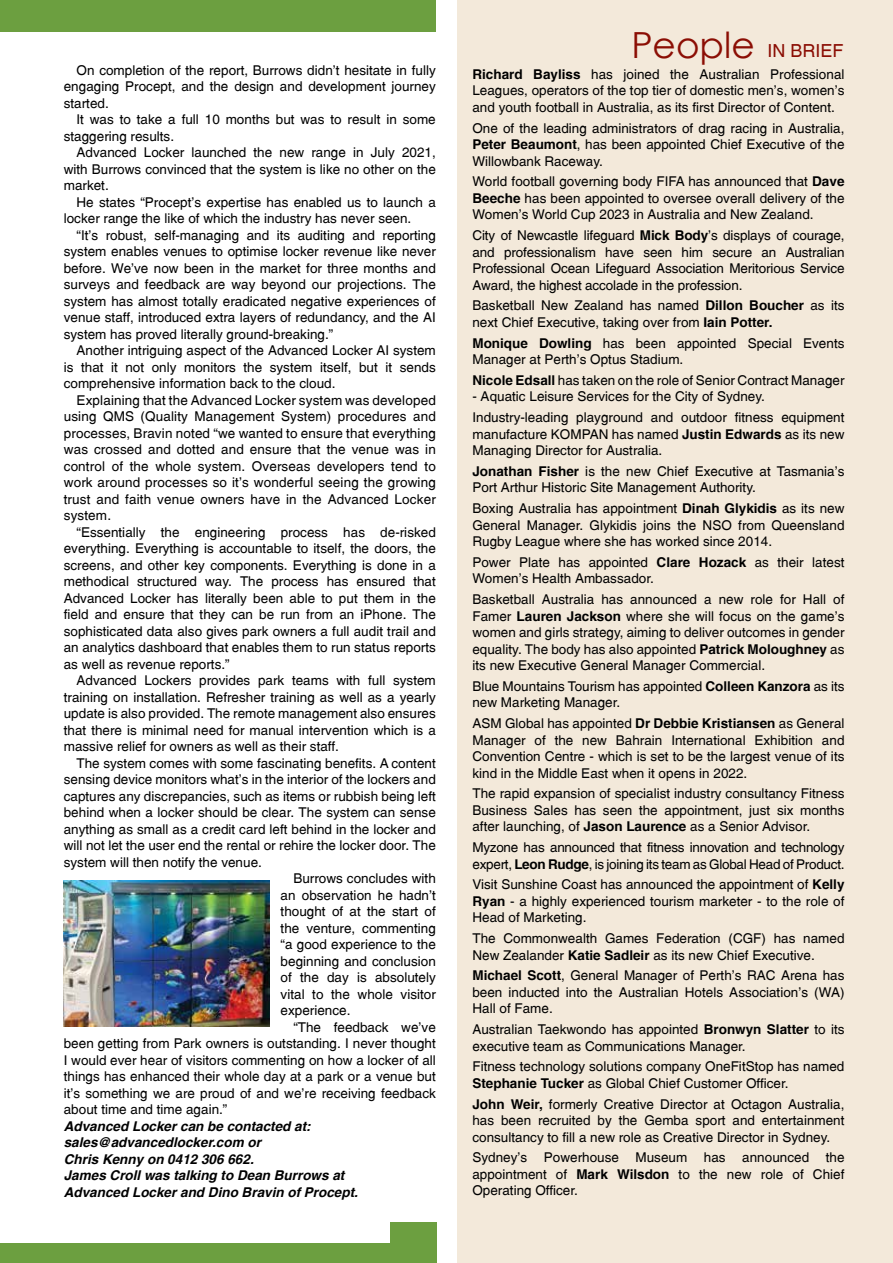
<style>
.page{position:relative;width:893px;height:1263px;background:#fff}
.page>*{position:absolute;margin:0;border:0;box-sizing:border-box;transform-origin:0 0}
.t1{font:18px "Switzerland Plain";color:#8b0e04}
.t2{font:13.5px/16.5px "Switzerland Plain";color:#000;text-align:justify}
.t3{font:italic 700 13.5px/16.5px "Switzerland";color:#000}
.t4{font:13.5px/16.5px "Switzerland Plain";letter-spacing:-.02em;color:#000}
.s1{font-family:"Century Gothic";font-size:36px}
.s2{font-family:"Switzerland";font-weight:700}
</style>
<div class="page">
<div style="left:457px;top:0;width:436px;height:1263px;background:#f3e9da"></div>
<img style="left:64px;top:880px;width:205px;height:147px">
<div style="left:0;top:0;width:436px;height:31px;background:#6c9f40"></div>
<div style="left:0;top:1244px;width:437px;height:19px;background:#6c9f40"></div>
<div style="left:390px;top:1222px;width:47px;height:41px;background:#6c9f40"></div>
<p class="t2" style="left:64px;top:61px;width:374px;text-indent:13px">On completion of the report, Burrows didn’t hesitate in fully engaging Procept, and the design and development journey started.</p>
<p class="t2" style="left:64px;top:111px;width:374px;text-indent:13px">It was to take a full 10 months but was to result in some staggering results.</p>
<p class="t2" style="left:64px;top:144px;width:374px;text-indent:13px">Advanced Locker launched the new range in July 2021, with Burrows convinced that the system is like no other on the market.</p>
<p class="t2" style="left:64px;top:193px;width:374px;text-indent:13px">He states “Procept’s expertise has enabled us to launch a locker range the like of which the industry has never seen.</p>
<p class="t2" style="left:64px;top:226px;width:374px;text-indent:13px">“It’s robust, self-managing and its auditing and reporting system enables venues to optimise locker revenue like never before. We’ve now been in the market for three months and surveys and feedback are way beyond our projections. The system has almost totally eradicated negative experiences of venue staff, introduced extra layers of redundancy, and the AI system has proved literally ground-breaking.”</p>
<p class="t2" style="left:64px;top:342px;width:374px;text-indent:13px">Another intriguing aspect of the Advanced Locker AI system is that it not only monitors the system itself, but it sends comprehensive information back to the cloud.</p>
<p class="t2" style="left:64px;top:391px;width:374px;text-indent:13px">Explaining that the Advanced Locker system was developed using QMS (Quality Management System) procedures and processes, Bravin noted “we wanted to ensure that everything was crossed and dotted and ensure that the venue was in control of the whole system. Overseas developers tend to work around processes so it’s wonderful seeing the growing trust and faith venue owners have in the Advanced Locker system.</p>
<p class="t2" style="left:64px;top:523px;width:374px;text-indent:13px">“Essentially the engineering process has de-risked everything. Everything is accountable to itself, the doors, the screens, and other key components. Everything is done in a methodical structured way. The process has ensured that Advanced Locker has literally been able to put them in the field and ensure that they can be run from an iPhone. The sophisticated data also gives park owners a full audit trail and an analytics dashboard that enables them to run status reports as well as revenue reports.”</p>
<p class="t2" style="left:64px;top:672px;width:374px;text-indent:13px">Advanced Lockers provides park teams with full system training on installation. Refresher training as well as a yearly update is also provided. The remote management also ensures that there is minimal need for manual intervention which is a massive relief for owners as well as their staff.</p>
<p class="t2" style="left:77px;top:754px;width:361px">The system comes with some fascinating benefits. A content</p>
<p class="t2" style="left:64px;top:771px;width:374px">sensing device monitors what’s in the interior of the lockers and</p>
<p class="t2" style="left:64px;top:787px;width:374px">captures any discrepancies, such as items or rubbish being left</p>
<p class="t2" style="left:64px;top:804px;width:374px">behind when a locker should be clear. The system can sense</p>
<p class="t2" style="left:64px;top:820px;width:374px">anything as small as a credit card left behind in the locker and</p>
<p class="t2" style="left:64px;top:837px;width:374px">will not let the user end the rental or rehire the locker door. The</p>
<p class="t2" style="left:64px;top:853px;width:200px">system will then notify the venue.</p>
<p class="t2" style="left:293px;top:870px;width:144px">Burrows concludes with</p>
<p class="t2" style="left:281px;top:886px;width:157px">an observation he hadn’t</p>
<p class="t2" style="left:281px;top:903px;width:157px">thought of at the start of</p>
<p class="t2" style="left:281px;top:919px;width:157px">the venture, commenting</p>
<p class="t2" style="left:281px;top:936px;width:157px">“a good experience to the</p>
<p class="t2" style="left:281px;top:952px;width:157px">beginning and conclusion</p>
<p class="t2" style="left:281px;top:969px;width:157px">of the day is absolutely</p>
<p class="t2" style="left:281px;top:985px;width:157px">vital to the whole visitor</p>
<p class="t2" style="left:281px;top:1002px;width:71px">experience.</p>
<p class="t2" style="left:293px;top:1018px;width:144px">“The feedback we’ve</p>
<p class="t2" style="left:64px;top:1035px;width:374px">been getting from Park owners is outstanding. I never thought</p>
<p class="t2" style="left:64px;top:1051px;width:374px">I would ever hear of visitors commenting on how a locker of all</p>
<p class="t2" style="left:64px;top:1068px;width:374px">things has enhanced their whole day at a park or a venue but</p>
<p class="t2" style="left:64px;top:1084px;width:374px">it’s something we are proud of and we’re receiving feedback</p>
<p class="t2" style="left:64px;top:1101px;width:165px">about time and time again.”</p>
<p class="t3" style="left:64px;top:1117px;width:296px">Advanced Locker can be contacted at: sales@advancedlocker.com or<br>Chris Kenny on 0412 306 662.<br>James Croll was talking to Dean Burrows at Advanced Locker and Dino Bravin of Procept.</p>
<h1 class="t1" style="left:631px;top:40px;width:214px"><span class="s1">People</span> IN BRIEF</h1>
<p class="t2" style="left:472px;top:66px;width:374px"><span class="s2">Richard Bayliss</span> has joined the Australian Professional Leagues, operators of the top tier of domestic men’s, women’s and youth football in Australia, as its first Director of Content.</p>
<p class="t2" style="left:472px;top:119px;width:374px">One of the leading administrators of drag racing in Australia, <span class="s2">Peter Beaumont</span>, has been appointed Chief Executive of the Willowbank Raceway.</p>
<p class="t2" style="left:472px;top:173px;width:374px">World football governing body FIFA has announced that <span class="s2">Dave Beeche</span> has been appointed to oversee overall delivery of the Women’s World Cup 2023 in Australia and New Zealand.</p>
<p class="t2" style="left:472px;top:227px;width:374px">City of Newcastle lifeguard <span class="s2">Mick Body</span>’s displays of courage, and professionalism have seen him secure an Australian Professional Ocean Lifeguard Association Meritorious Service Award, the highest accolade in the profession.</p>
<p class="t2" style="left:472px;top:297px;width:374px">Basketball New Zealand has named <span class="s2">Dillon Boucher</span> as its next Chief Executive, taking over from <span class="s2">Iain Potter.</span></p>
<p class="t2" style="left:472px;top:334px;width:374px"><span class="s2">Monique Dowling</span> has been appointed Special Events<br>Manager at Perth’s Optus Stadium.</p>
<p class="t2" style="left:472px;top:372px;width:374px"><span class="s2">Nicole Edsall</span> has taken on the role of Senior Contract Manager</p>
<p class="t2" style="left:472px;top:386px;width:374px;line-height:20.7px">- Aquatic Leisure Services for the City of Sydney.<br>Industry-leading playground and outdoor fitness equipment</p>
<p class="t2" style="left:472px;top:425px;width:374px">manufacture KOMPAN has named <span class="s2">Justin Edwards</span> as its new<br>Managing Director for Australia.</p>
<p class="t2" style="left:472px;top:463px;width:374px"><span class="s2">Jonathan Fisher</span> is the new Chief Executive at Tasmania’s<br>Port Arthur Historic Site Management Authority.</p>
<p class="t2" style="left:472px;top:500px;width:374px">Boxing Australia has appointment <span class="s2">Dinah Glykidis</span> as its new General Manager. Glykidis joins the NSO from Queensland Rugby League where she has worked since 2014.</p>
<p class="t2" style="left:472px;top:554px;width:374px">Power Plate has appointed <span class="s2">Clare Hozack</span> as their latest<br>Women’s Health Ambassador.</p>
<p class="t2" style="left:472px;top:591px;width:374px">Basketball Australia has announced a new role for Hall of Famer <span class="s2">Lauren Jackson</span> where she will focus on the game’s women and girls strategy, aiming to deliver outcomes in gender equality. The body has also appointed <span class="s2">Patrick Moloughney</span> as its new Executive General Manager Commercial.</p>
<p class="t2" style="left:472px;top:678px;width:374px">Blue Mountains Tourism has appointed <span class="s2">Colleen Kanzora</span> as its new Marketing Manager.</p>
<p class="t2" style="left:472px;top:715px;width:374px">ASM Global has appointed <span class="s2">Dr Debbie Kristiansen</span> as General Manager of the new Bahrain International Exhibition and Convention Centre - which is set to be the largest venue of its kind in the Middle East when it opens in 2022.</p>
<p class="t2" style="left:472px;top:785px;width:374px">The rapid expansion of specialist industry consultancy Fitness Business Sales has seen the appointment, just six months after launching, of <span class="s2">Jason Laurence</span> as a Senior Advisor.</p>
<p class="t4" style="left:472px;top:839px;width:374px">Myzone has announced that fitness innovation and technology expert, <span class="s2">Leon Rudge</span>, is joining its team as Global Head of Product.</p>
<p class="t2" style="left:472px;top:876px;width:374px">Visit Sunshine Coast has announced the appointment of <span class="s2">Kelly Ryan</span> - a highly experienced tourism marketer - to the role of Head of Marketing.</p>
<p class="t2" style="left:472px;top:930px;width:374px">The Commonwealth Games Federation (CGF) has named<br>New Zealander <span class="s2">Katie Sadleir</span> as its new Chief Executive.</p>
<p class="t2" style="left:472px;top:967px;width:374px"><span class="s2">Michael Scott</span>, General Manager of Perth’s RAC Arena has been inducted into the Australian Hotels Association’s (WA)<br>Hall of Fame.</p>
<p class="t2" style="left:472px;top:1021px;width:374px">Australian Taekwondo has appointed <span class="s2">Bronwyn Slatter</span> to its executive team as Communications Manager.</p>
<p class="t2" style="left:472px;top:1058px;width:374px">Fitness technology solutions company OneFitStop has named<br><span class="s2">Stephanie Tucker</span> as Global Chief Customer Officer.</p>
<p class="t2" style="left:472px;top:1095px;width:374px"><span class="s2">John Weir,</span> formerly Creative Director at Octagon Australia, has been recruited by the Gemba sport and entertainment consultancy to fill a new role as Creative Director in Sydney.</p>
<p class="t2" style="left:472px;top:1149px;width:374px">Sydney’s Powerhouse Museum has announced the appointment of <span class="s2">Mark Wilsdon</span> to the new role of Chief Operating Officer.</p>
</div>
